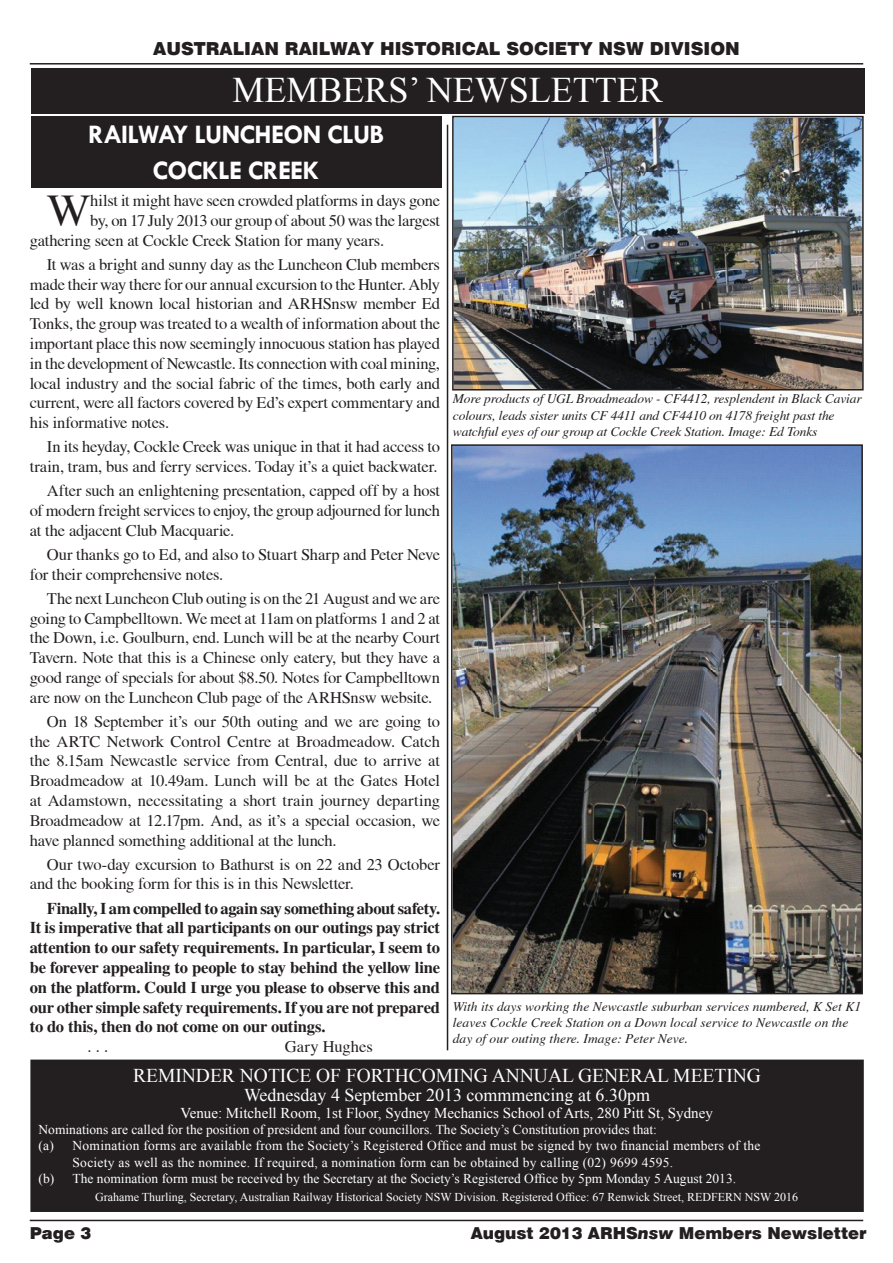
<style>
.page{position:relative;width:893px;height:1263px;background:#fff}
.page>*{position:absolute;margin:0;border:0;box-sizing:border-box;transform-origin:0 0}
.t1{font:46.35px "Times";color:#231f20}
.t2{font:36px "Times New Roman";color:#fff}
.t3{font:700 27px/36px "Tw Cen";letter-spacing:-.025em;color:#fff;text-align:center}
.t4{font:27px "Times New Roman";color:#fff}
.t5{font:19.5px "Times New Roman";color:#fff}
.t6{font:900 18px "Swiss 721 BT";color:#231f20}
.t7{font:18px "Times New Roman";color:#fff}
.t8{font:16.5px/19.8px "Times";letter-spacing:-.015em;color:#231f20;text-align:justify}
.t9{font:700 16.5px/19.8px "Times";letter-spacing:-.015em;color:#231f20;text-align:justify}
.t10{font:900 16.5px "Swiss 721 BT";color:#231f20}
.t11{font:15px "Times New Roman";color:#fff}
.t12{font:italic 13.5px/16.2px "Times";letter-spacing:-.01em;color:#231f20}
.t13{font:13.5px "Times New Roman";color:#fff}
.t14{font:13.5px "Times New Roman";letter-spacing:.02em;color:#fff}
.t15{font:12px "Times New Roman";color:#fff}
.s1{font-style:italic}
</style>
<div class="page">
<hr style="left:30px;top:63px;width:833px;height:2px;background:#231f20">
<hr style="left:30px;top:1220px;width:833px;height:1px;background:#231f20">
<div style="left:31px;top:69px;width:833px;height:45px;background:#231f20"></div>
<div style="left:31px;top:116px;width:410px;height:72px;background:#231f20"></div>
<hr style="left:447px;top:125px;width:1px;height:925px;background:#231f20">
<img style="left:455px;top:119px;width:406px;height:268px">
<div style="left:452px;top:116px;width:412px;height:274px;border:2px solid #231f20"></div>
<img style="left:454px;top:447px;width:406px;height:544px">
<div style="left:451px;top:444px;width:412px;height:550px;border:2px solid #231f20"></div>
<div style="left:31px;top:1060px;width:832px;height:151px;background:#231f20"></div>
<div style="left:30px;top:1059px;width:834px;height:153px;border:2px solid #231f20"></div>
<p class="t6" style="left:153px;top:38px;width:588px">AUSTRALIAN RAILWAY HISTORICAL SOCIETY NSW DIVISION</p>
<h3 class="t4" style="left:330px;top:61px;width:234px">TOUR INVITATION</h3>
<h2 class="t2" style="left:232px;top:66px;width:26px">members</h2>
<h2 class="t2" style="left:409px;top:66px;width:69px">’ Newsletter</h2>
<h3 class="t3" style="left:88px;top:116px;width:297px">RAILWAY LUNCHEON CLUB<br>COCKLE CREEK</h3>
<h1 class="t1" style="left:47px;top:184px;width:45px">W</h1>
<p class="t8" style="left:90px;top:191px;width:351px">hilst it might have seen crowded platforms in days gone</p>
<p class="t8" style="left:90px;top:210px;width:351px">by, on 17 July 2013 our group of about 50 was the largest</p>
<p class="t8" style="left:30px;top:230px;width:356px">gathering seen at Cockle Creek Station for many years.</p>
<p class="t8" style="left:30px;top:254px;width:412px;text-indent:17px">It was a bright and sunny day as the Luncheon Club members made their way there for our annual excursion to the Hunter. Ably led by well known local historian and ARHSnsw member Ed Tonks, the group was treated to a wealth of information about the important place this now seemingly innocuous station has played in the development of Newcastle. Its connection with coal mining, local industry and the social fabric of the times, both early and current, were all factors covered by Ed’s expert commentary and his informative notes.</p>
<p class="t8" style="left:30px;top:437px;width:412px;text-align:right">In its heyday, Cockle Creek was unique in that it had access to train, tram, bus and ferry services. Today it’s a quiet backwater.</p>
<p class="t8" style="left:30px;top:481px;width:412px;text-indent:17px">After such an enlightening presentation, capped off by a host of modern freight services to enjoy, the group adjourned for lunch at the adjacent Club Macquarie.</p>
<p class="t8" style="left:30px;top:544px;width:412px;text-indent:17px">Our thanks go to Ed, and also to Stuart Sharp and Peter Neve for their comprehensive notes.</p>
<p class="t8" style="left:30px;top:588px;width:412px;text-indent:17px">The next Luncheon Club outing is on the 21 August and we are going to Campbelltown. We meet at 11am on platforms 1 and 2 at the Down, i.e. Goulburn, end. Lunch will be at the nearby Court Tavern. Note that this is a Chinese only eatery, but they have a good range of specials for about $8.50. Notes for Campbelltown are now on the Luncheon Club page of the ARHSnsw website.</p>
<p class="t8" style="left:30px;top:711px;width:412px;text-indent:17px">On 18 September it’s our 50th outing and we are going to the ARTC Network Control Centre at Broadmeadow. Catch the 8.15am Newcastle service from Central, due to arrive at Broadmeadow at 10.49am. Lunch will be at the Gates Hotel at Adamstown, necessitating a short train journey departing Broadmeadow at 12.17pm. And, as it’s a special occasion, we have planned something additional at the lunch.</p>
<p class="t8" style="left:30px;top:854px;width:412px;text-indent:17px">Our two-day excursion to Bathurst is on 22 and 23 October and the booking form for this is in this Newsletter.</p>
<p class="t9" style="left:30px;top:898px;width:412px;text-indent:17px">Finally, I am compelled to again say something about safety.<br>It is imperative that all participants on our outings pay strict attention to our safety requirements. In particular, I seem to be forever appealing to people to stay behind the yellow line on the platform. Could I urge you please to observe this and our other simple safety requirements. If you are not prepared to do this, then do not come on our outings.</p>
<p class="t8" style="left:83px;top:1037px;width:5px">....</p>
<p class="t8" style="left:285px;top:1037px;width:89px">Gary Hughes</p>
<p class="t12" style="left:453px;top:391px;width:410px">More products of UGL Broadmeadow - CF4412, resplendent in Black Caviar colours, leads sister units CF 4411 and CF4410 on 4178 freight past the watchful eyes of our group at Cockle Creek Station. Image: Ed Tonks</p>
<p class="t12" style="left:453px;top:998px;width:410px">With its days working the Newcastle suburban services numbered, K Set K1 leaves Cockle Creek Station on a Down local service to Newcastle on the day of our outing there. Image: Peter Neve.</p>
<p class="t5" style="left:133px;top:1062px;width:629px">REMINDER NOTICE OF FORTHCOMING ANNUAL GENERAL MEETING</p>
<p class="t7" style="left:244px;top:1083px;width:408px">Wednesday 4 September 2013 commmencing at 6.30pm</p>
<p class="t11" style="left:181px;top:1103px;width:534px">Venue: Mitchell Room, 1st Floor, Sydney Mechanics School of Arts, 280 Pitt St, Sydney</p>
<p class="t13" style="left:39px;top:1120px;width:620px">Nominations are called for the position of president and four councillors. The Society’s Constitution provides that:</p>
<p class="t14" style="left:39px;top:1137px;width:723px">(a) Nomination forms are available from the Society’s Registered Office and must be signed by two financial members of the</p>
<p class="t14" style="left:73px;top:1153px;width:602px">Society as well as the nominee. If required, a nomination form can be obtained by calling (02) 9699 4595.</p>
<p class="t13" style="left:39px;top:1169px;width:699px">(b) The nomination form must be received by the Secretary at the Society’s Registered Office by 5pm Monday 5 August 2013.</p>
<p class="t15" style="left:95px;top:1189px;width:705px">Grahame Thurling, Secretary, Australian Railway Historical Society NSW Division. Registered Office: 67 Renwick Street, REDFERN NSW 2016</p>
<p class="t10" style="left:30px;top:1223px;width:63px">Page 3</p>
<p class="t10" style="left:471px;top:1223px;width:397px">August 2013 ARHS<span class="s1">nsw</span> Members Newsletter</p>
</div>
